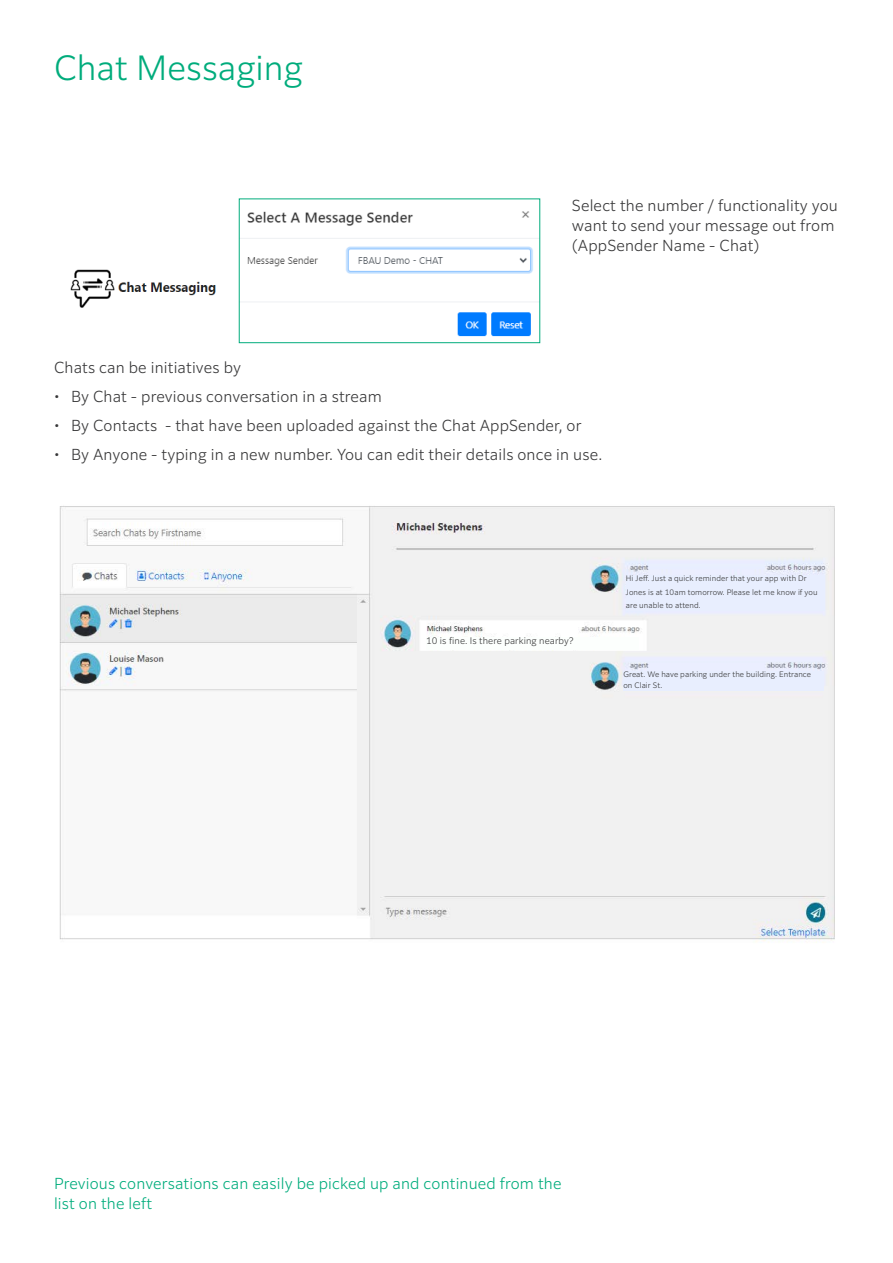
<style>
.page{position:relative;width:893px;height:1263px;background:#fff}
.page>*{position:absolute;margin:0;border:0;box-sizing:border-box;transform-origin:0 0}
.H1__Page_Title{font:300 33px "Clarimo UDPE";color:#00ac7c}
.P__Text{font:300 15px/20.2px "Clarimo UDPE";letter-spacing:.01em;color:#383839}
.P__Text_green{font:300 15px/20.2px "Clarimo UDPE";letter-spacing:.01em;color:#00ac7c}
.P__sms_grey{font:300 9px "Clarimo UDPE";letter-spacing:.01em;color:#383839}
.P__sms_grey-2{font:300 7.5px/13.5px "Clarimo UDPE";letter-spacing:.01em;color:#383839}
</style>
<div class="page">
<img style="left:241px;top:211px;width:297px;height:126px">
<div style="left:239px;top:199px;width:301px;height:144px;border:1px solid #00ac7c"></div>
<img style="left:59px;top:506px;width:776px;height:437px">
<div style="left:626px;top:576px;width:198px;height:35px;background:#e8eefe"></div>
<div style="left:426px;top:637px;width:212px;height:13px;background:#fcfffd"></div>
<div style="left:623px;top:671px;width:201px;height:20px;background:#e8eefe"></div>
<img style="left:70px;top:269px;width:146px;height:39px">
<p class="H1__Page_Title" style="left:54px;top:41px;width:250px">Chat Messaging</p>
<p class="P__Text" style="left:572px;top:194px;width:267px">Select the number / functionality you want to send your message out from (AppSender Name - Chat)</p>
<p class="P__Text" style="left:54px;top:357px;width:188px">Chats can be initiatives by</p>
<p class="P__Text" style="left:54px;top:385px;width:329px">• By Chat - previous conversation in a stream</p>
<p class="P__Text" style="left:54px;top:414px;width:529px">• By Contacts - that have been uploaded against the Chat AppSender, or</p>
<p class="P__Text" style="left:54px;top:443px;width:550px">• By Anyone - typing in a new number. You can edit their details once in use.</p>
<p class="P__sms_grey" style="left:426px;top:634px;width:149px">10 is fine. Is there parking nearby?</p>
<p class="P__sms_grey-2" style="left:626px;top:571px;width:193px">Hi Jeff. Just a quick reminder that your app with Dr<br>Jones is at 10am tomorrow. Please let me know if you are unable to attend.</p>
<p class="P__sms_grey-2" style="left:623px;top:669px;width:189px;line-height:10.5px">Great. We have parking under the building. Entrance on Clair St.</p>
<p class="P__Text_green" style="left:54px;top:1172px;width:509px">Previous conversations can easily be picked up and continued from the list on the left</p>
</div>
